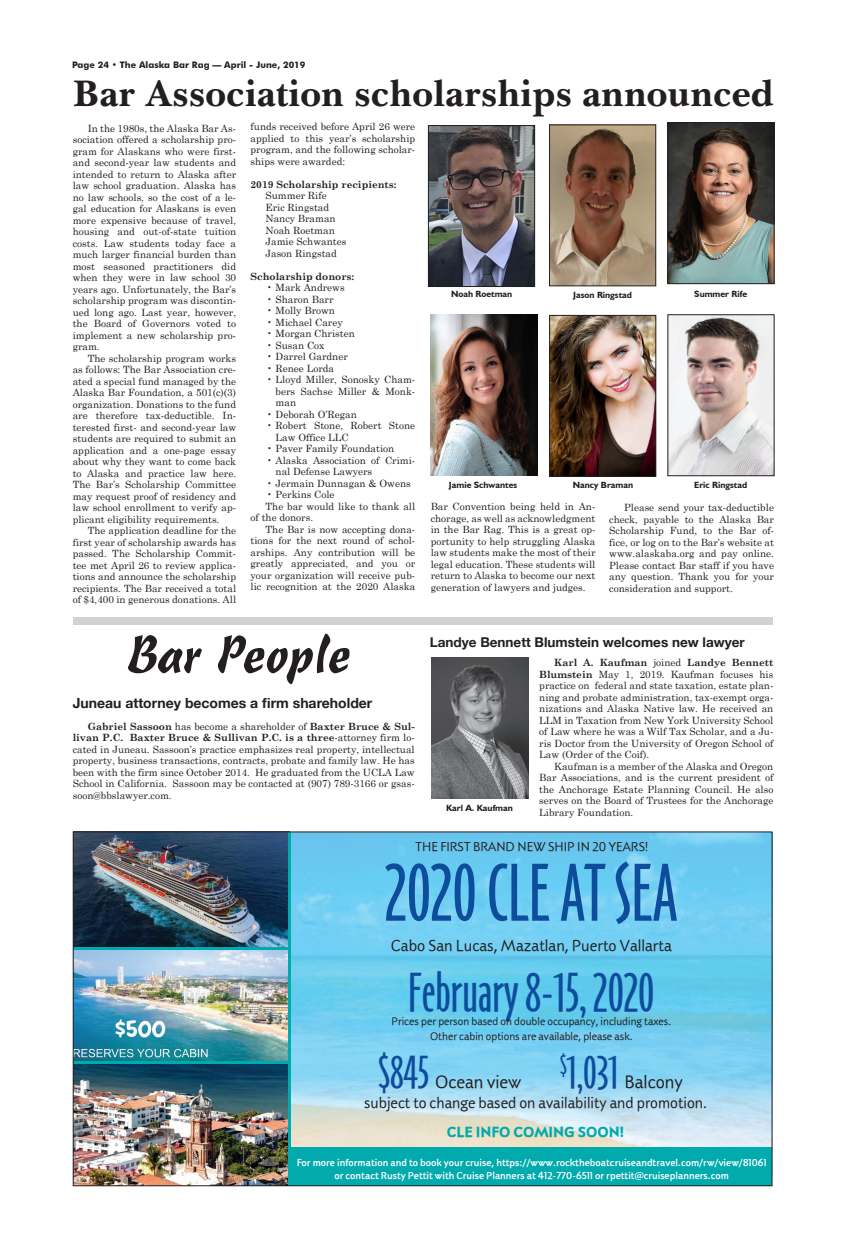
<style>
.page{position:relative;width:846px;height:1260px;background:#fff}
.page>*{position:absolute;margin:0;border:0;box-sizing:border-box;transform-origin:0 0}
.headline{font:74.9px "Migrate ITCTT";color:#0e4c9c}
.t1{font:51.2px "Castanet Plain";color:#231f20}
.headline-2{font:50px "Migrate ITCTT";color:#0e4c9c}
.t2{font:37.8px "Baskerton Bold Swfte";color:#231f20}
.headline-3{font:19.7px "Adderville ITCTT Book";color:#231f20}
.headline-4{font:17.5px "Adderville ITCTT Book";color:#231f20}
.headline-5{font:16.9px "Adderville ITCTT Book";color:#231f20}
.headline-6{font:16.1px "Adderville ITCTT Heavy";color:#00aaad}
.No_Spacing{font:700 14px "Helvetica Neue";color:#231f20}
.headline-7{font:14px "Adderville ITCTT Book";color:#231f20}
.No_Spacing-2{font:700 13.5px "Helvetica Neue";color:#231f20}
.headline-8{font:12px "Adderville ITCTT Book";color:#231f20}
.headline-9{font:11px "Adderville ITCTT Medium";color:#fff}
.No_Spacing-3{font:10px/11.5px "Century Schoolbook";color:#231f20;text-align:justify}
.t3{font:700 10px "Century Schoolbook";color:#231f20}
.cutline{font:700 9px "Humanist 521 BT";color:#231f20}
.t4{font:700 9px "Futura BT";color:#231f20}
.s1{font-weight:700}
.s2{font-family:"Migrate ITCTT";font-size:42.2px;color:#0e4c9c}
</style>
<div class="page">
<svg style="left:291px;top:833px;width:480px;height:314px;background:#82d1ee"></svg>
<div style="left:73px;top:1147px;width:699px;height:39px;background:#00aaad"></div>
<img style="left:75px;top:833px;width:214px;height:351px">
<hr style="left:289px;top:832px;width:2px;height:354px;background:#00aaad">
<hr style="left:73px;top:947px;width:217px;height:3px;background:#00aaad">
<hr style="left:73px;top:1062px;width:217px;height:2px;background:#00aaad">
<img style="left:430px;top:314px;width:108px;height:161px">
<img style="left:551px;top:317px;width:103px;height:158px">
<div style="left:549px;top:315px;width:107px;height:162px;border:1px solid #231f20"></div>
<img style="left:670px;top:316px;width:102px;height:158px">
<div style="left:668px;top:314px;width:106px;height:162px;border:1px solid #231f20"></div>
<img style="left:551px;top:127px;width:103px;height:157px">
<div style="left:549px;top:125px;width:107px;height:161px;border:1px solid #231f20"></div>
<img style="left:430px;top:127px;width:103px;height:158px">
<div style="left:428px;top:125px;width:107px;height:162px;border:1px solid #231f20"></div>
<img style="left:670px;top:124px;width:102px;height:158px">
<div style="left:668px;top:122px;width:106px;height:162px;border:1px solid #231f20"></div>
<div style="left:73px;top:617px;width:700px;height:7px;background:#d1d2d4"></div>
<img style="left:431px;top:658px;width:97px;height:140px">
<p class="t4" style="left:72px;top:60px;width:235px">Page 24 • The Alaska Bar Rag — April - June, 2019</p>
<p class="t2" style="left:73px;top:77px;width:703px">Bar Association scholarships announced</p>
<p class="No_Spacing-3" style="left:73px;top:122px;width:165px;text-indent:15px">In the 1980s, the Alaska Bar As&shy;sociation offered a scholarship pro&shy;gram for Alaskans who were first&shy;and second-year law students and intended to return to Alaska after law school graduation. Alaska has no law schools, so the cost of a le&shy;gal education for Alaskans is even more expensive because of travel, housing and out-of-state tuition costs. Law students today face a much larger financial burden than most seasoned practitioners did when they were in law school 30 years ago. Unfortunately, the Bar’s scholarship program was discontin&shy;ued long ago. Last year, however, the Board of Governors voted to implement a new scholarship pro&shy;gram.</p>
<p class="No_Spacing-3" style="left:73px;top:352px;width:165px;text-indent:15px">The scholarship program works as follows: The Bar Association cre&shy;ated a special fund managed by the Alaska Bar Foundation, a 501(c)(3) organization. Donations to the fund are therefore tax-deductible. In&shy;terested first- and second-year law students are required to submit an application and a one-page essay about why they want to come back to Alaska and practice law here.<br>The Bar’s Scholarship Committee may request proof of residency and law school enrollment to verify ap&shy;plicant eligibility requirements.</p>
<p class="No_Spacing-3" style="left:73px;top:525px;width:165px;text-indent:15px">The application deadline for the first year of scholarship awards has passed. The Scholarship Commit&shy;tee met April 26 to review applica&shy;tions and announce the scholarship recipients. The Bar received a total of $4,400 in generous donations. All</p>
<p class="No_Spacing-3" style="left:251px;top:121px;width:166px">funds received before April 26 were applied to this year’s scholarship program, and the following scholar&shy;ships were awarded:</p>
<p class="t3" style="left:251px;top:178px;width:148px">2019 Scholarship recipients:</p>
<p class="No_Spacing-3" style="left:266px;top:190px;width:63px">Summer Rife</p>
<p class="No_Spacing-3" style="left:266px;top:201px;width:65px">Eric Ringstad</p>
<p class="No_Spacing-3" style="left:266px;top:213px;width:72px">Nancy Braman</p>
<p class="No_Spacing-3" style="left:266px;top:224px;width:71px">Noah Roetman</p>
<p class="No_Spacing-3" style="left:266px;top:236px;width:82px">Jamie Schwantes</p>
<p class="No_Spacing-3" style="left:266px;top:247px;width:73px">Jason Ringstad</p>
<p class="t3" style="left:251px;top:270px;width:105px">Scholarship donors:</p>
<p class="No_Spacing-3" style="left:267px;top:282px;width:80px">• Mark Andrews</p>
<p class="No_Spacing-3" style="left:267px;top:293px;width:68px">• Sharon Barr</p>
<p class="No_Spacing-3" style="left:267px;top:305px;width:70px">• Molly Brown</p>
<p class="No_Spacing-3" style="left:267px;top:316px;width:78px">• Michael Carey</p>
<p class="No_Spacing-3" style="left:267px;top:328px;width:90px">• Morgan Christen</p>
<p class="No_Spacing-3" style="left:267px;top:339px;width:60px">• Susan Cox</p>
<p class="No_Spacing-3" style="left:267px;top:351px;width:83px">• Darrel Gardner</p>
<p class="No_Spacing-3" style="left:267px;top:362px;width:69px">• Renee Lorda</p>
<p class="No_Spacing-3" style="left:276px;top:374px;width:141px;text-indent:-9px">• Lloyd Miller, Sonosky Cham&shy;bers Sachse Miller &amp; Monk&shy;man</p>
<p class="No_Spacing-3" style="left:267px;top:408px;width:92px">• Deborah O’Regan</p>
<p class="No_Spacing-3" style="left:276px;top:420px;width:141px;text-indent:-9px">• Robert Stone, Robert Stone<br>Law Office LLC</p>
<p class="No_Spacing-3" style="left:267px;top:443px;width:129px">• Paver Family Foundation</p>
<p class="No_Spacing-3" style="left:276px;top:454px;width:141px;text-indent:-9px">• Alaska Association of Crimi&shy;nal Defense Lawyers</p>
<p class="No_Spacing-3" style="left:267px;top:477px;width:146px">• Jermain Dunnagan &amp; Owens</p>
<p class="No_Spacing-3" style="left:267px;top:489px;width:70px">• Perkins Cole</p>
<p class="No_Spacing-3" style="left:251px;top:500px;width:166px;text-indent:15px">The bar would like to thank all of the donors.</p>
<p class="No_Spacing-3" style="left:251px;top:523px;width:166px;text-indent:15px">The Bar is now accepting dona&shy;tions for the next round of schol&shy;arships. Any contribution will be greatly appreciated, and you or your organization will receive pub&shy;lic recognition at the 2020 Alaska</p>
<p class="t1" style="left:127px;top:624px;width:226px">Bar People</p>
<p class="No_Spacing" style="left:73px;top:692px;width:301px">Juneau attorney becomes a firm shareholder</p>
<p class="No_Spacing-3" style="left:73px;top:720px;width:344px;text-indent:15px"><span class="s1">Gabriel Sassoon</span> has become a shareholder of <span class="s1">Baxter Bruce &amp; Sul&shy;livan P.C. Baxter Bruce &amp; Sullivan P.C. is a three</span>-attorney firm lo&shy;cated in Juneau. Sassoon’s practice emphasizes real property, intellectual property, business transactions, contracts, probate and family law. He has been with the firm since October 2014. He graduated from the UCLA Law School in California. Sassoon may be contacted at (907) 789-3166 or gsas&shy;soon@bbslawyer.com.</p>
<p class="cutline" style="left:451px;top:289px;width:63px">Noah Roetman</p>
<p class="cutline" style="left:573px;top:289px;width:60px">Jason Ringstad</p>
<p class="cutline" style="left:694px;top:288px;width:54px">Summer Rife</p>
<p class="cutline" style="left:449px;top:479px;width:70px">Jamie Schwantes</p>
<p class="cutline" style="left:573px;top:479px;width:62px">Nancy Braman</p>
<p class="cutline" style="left:694px;top:479px;width:55px">Eric Ringstad</p>
<p class="No_Spacing-3" style="left:431px;top:501px;width:166px">Bar Convention being held in An&shy;chorage, as well as acknowledgment in the Bar Rag. This is a great op&shy;portunity to help struggling Alaska law students make the most of their legal education. These students will return to Alaska to become our next generation of lawyers and judges.</p>
<p class="No_Spacing-3" style="left:609px;top:502px;width:166px;text-indent:15px">Please send your tax-deductible check, payable to the Alaska Bar Scholarship Fund, to the Bar of&shy;fice, or log on to the Bar’s website at www.alaskaba.org and pay online.<br>Please contact Bar staff if you have any question. Thank you for your consideration and support.</p>
<p class="No_Spacing-2" style="left:430px;top:631px;width:316px">Landye Bennett Blumstein welcomes new lawyer</p>
<p class="No_Spacing-3" style="left:539px;top:656px;width:236px;text-indent:15px"><span class="s1">Karl A. Kaufman</span> joined <span class="s1">Landye Bennett Blumstein</span> May 1, 2019. Kaufman focuses his practice on federal and state taxation, estate plan&shy;ning and probate administration, tax-exempt orga&shy;nizations and Alaska Native law. He received an LLM in Taxation from New York University School of Law where he was a Wilf Tax Scholar, and a Ju&shy;ris Doctor from the University of Oregon School of Law (Order of the Coif).</p>
<p class="No_Spacing-3" style="left:539px;top:760px;width:236px;text-indent:15px">Kaufman is a member of the Alaska and Oregon Bar Associations, and is the current president of the Anchorage Estate Planning Council. He also serves on the Board of Trustees for the Anchorage Library Foundation.</p>
<p class="cutline" style="left:446px;top:802px;width:68px">Karl A. Kaufman</p>
<p class="headline-7" style="left:416px;top:838px;width:234px">THE FIRST BRAND NEW SHIP IN 20 YEARS!</p>
<p class="headline" style="left:385px;top:852px;width:293px">2020 CLE AT SEA</p>
<p class="headline-4" style="left:391px;top:935px;width:282px">Cabo San Lucas, Mazatlan, Puerto Vallarta</p>
<p class="headline-2" style="left:408px;top:965px;width:248px">February 8-15, 2020</p>
<p class="headline-8" style="left:392px;top:1015px;width:281px">Prices per person based on double occupancy, including taxes.</p>
<p class="headline-8" style="left:430px;top:1029px;width:204px">Other cabin options are available, please ask.</p>
<p class="headline-3" style="left:379px;top:1070px;width:144px"><span class="s2">$845</span> Ocean view</p>
<p class="headline-3" style="left:560px;top:1070px;width:124px"><sup>$</sup><span class="s2">1,031</span> Balcony</p>
<p class="headline-5" style="left:364px;top:1093px;width:344px">subject to change based on availability and promotion.</p>
<p class="headline-6" style="left:447px;top:1122px;width:179px">CLE INFO COMING SOON!</p>
<p class="headline-9" style="left:297px;top:1156px;width:472px">For more information and to book your cruise, https://www.rocktheboatcruiseandtravel.com/rw/view/81061</p>
<p class="headline-9" style="left:334px;top:1169px;width:396px">or contact Rusty Pettit with Cruise Planners at 412-770-6511 or rpettit@cruiseplanners.com</p>
</div>
